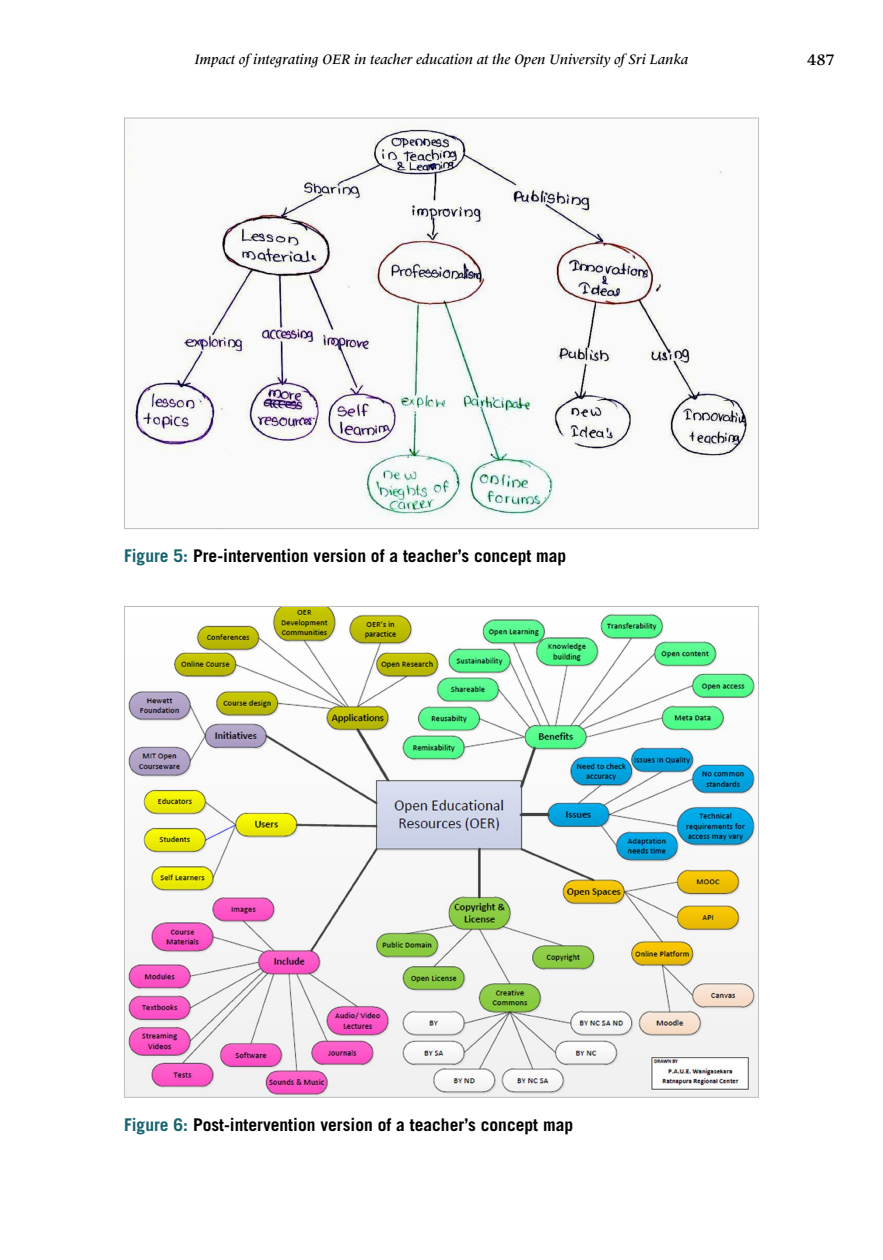
<style>
.page{position:relative;width:883px;height:1260px;background:#fff}
.page>*{position:absolute;margin:0;border:0;box-sizing:border-box;transform-origin:0 0}
.t1{font:700 17.5px "Trade Gothic LT Std";color:#000}
.t2{font:500 16.62px "Meridien LT Std";color:#000}
.t3{font:italic 500 14.88px "Meridien LT Std";color:#000}
.s1{color:#18646e}
</style>
<div class="page">
<img style="left:126px;top:120px;width:626px;height:397px">
<img style="left:126px;top:608px;width:631px;height:488px">
<p class="t3" style="left:195px;top:52px;width:495px">Impact of integrating OER in teacher education at the Open University of Sri Lanka</p>
<p class="t2" style="left:807px;top:50px;width:29px">487</p>
<p class="t1" style="left:124px;top:545px;width:444px"><span class="s1">Figure 5:</span> Pre-intervention version of a teacher’s concept map</p>
<p class="t1" style="left:124px;top:1114px;width:451px"><span class="s1">Figure 6:</span> Post-intervention version of a teacher’s concept map</p>
</div>
